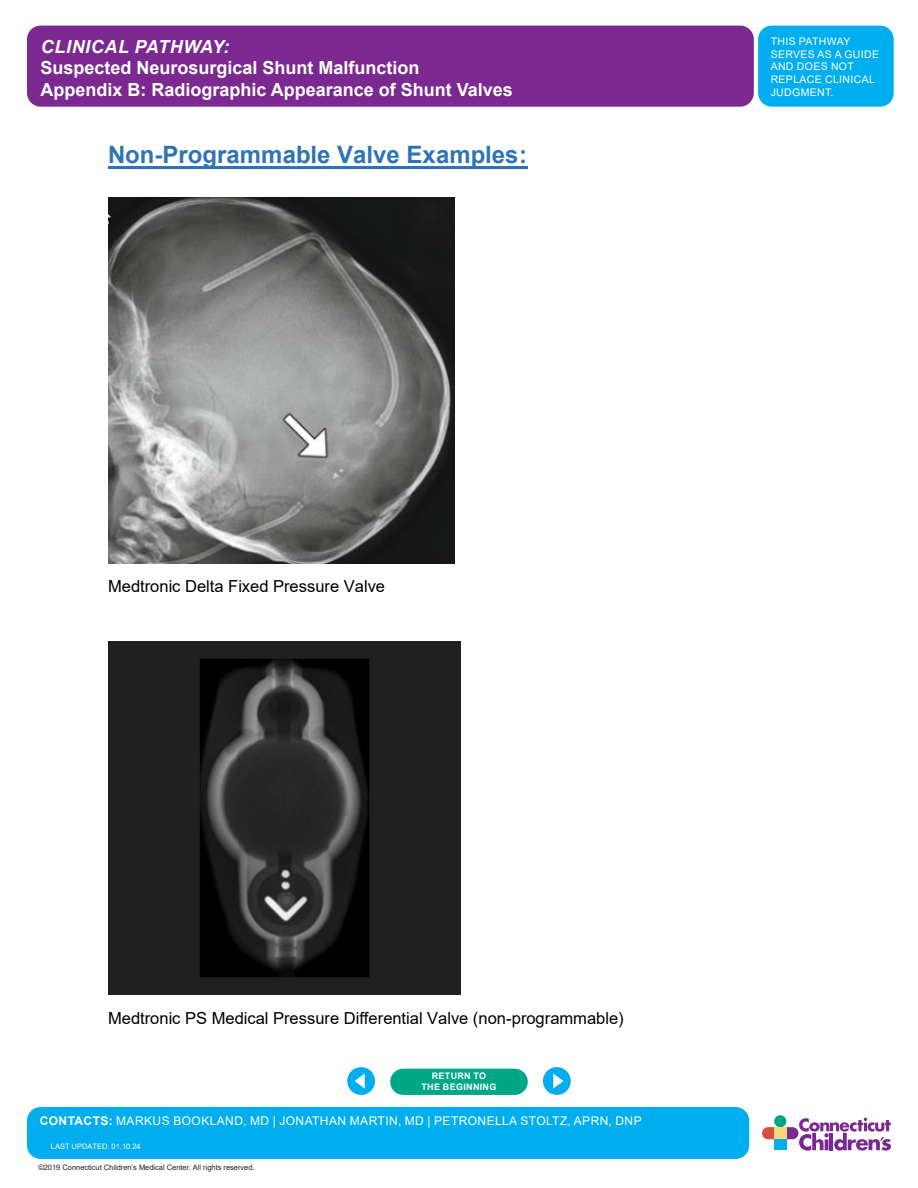
<style>
.page{position:relative;width:918px;height:1188px;background:#fff}
.page>*{position:absolute;margin:0;border:0;box-sizing:border-box;transform-origin:0 0}
.t1{font:700 24px "Arial";color:#2e74b5}
.t2{font:700 18px "Arial";color:#fff}
.t3{font:italic 700 18px "Arial";letter-spacing:.035em;color:#fff}
.t4{font:16.5px "Arial";color:#000}
.t5{font:12px "Arial";letter-spacing:.035em;color:#fff}
.t6{font:10.5px/12.6px "Arial";letter-spacing:.035em;color:#fff}
.t7{font:700 9px "Arial";letter-spacing:.035em;color:#fff}
.t8{font:7.5px "Arial";letter-spacing:-.005em;color:#231f20}
.t9{font:7.5px "Arial";color:#fff}
.s1{font-weight:700}
.s2{font-style:inherit}
</style>
<div class="page">
<svg style="left:762px;top:1115px;width:129px;height:36px"></svg>
<div style="left:774px;top:1127px;width:12px;height:12px;background:#fed77d"></div>
<div style="left:774px;top:1139px;width:12px;height:11px;background:#00aeef"></div>
<div style="left:27px;top:26px;width:727px;height:81px;background:#7b2991;border-radius:14px"></div>
<div style="left:758px;top:26px;width:136px;height:81px;background:#00aeef;border-radius:14px"></div>
<div style="left:27px;top:1107px;width:722px;height:52px;background:#00aeef;border-radius:14px"></div>
<hr style="left:108px;top:166px;width:419px;height:2px;background:#2e74b5">
<img style="left:108px;top:198px;width:346px;height:365px">
<img style="left:108px;top:642px;width:353px;height:352px">
<div style="left:390px;top:1069px;width:138px;height:26px;background:#00a786;border-radius:13px"></div>
<div style="left:347px;top:1067px;width:28px;height:28px;background:#00aeef;border-radius:50%"></div>
<div style="left:543px;top:1067px;width:28px;height:28px;background:#00aeef;border-radius:50%"></div>
<svg style="left:553px;top:1073px;width:10px;height:16px"></svg>
<svg style="left:355px;top:1073px;width:10px;height:16px"></svg>
<p class="t3" style="left:41px;top:34px;width:190px">CLINICAL PATHWAY:</p>
<p class="t2" style="left:40px;top:55px;width:381px">Suspected Neurosurgical Shunt Malfunction</p>
<p class="t2" style="left:40px;top:77px;width:474px">Appendix B: Radiographic Appearance of Shunt Valves</p>
<p class="t1" style="left:108px;top:138px;width:420px">Non-Programmable Valve Examples:</p>
<p class="t4" style="left:108px;top:575px;width:279px">Medtronic Delta Fixed Pressure Valve</p>
<p class="t6" style="left:771px;top:35px;width:110px">THIS PATHWAY<br>SERVES AS A GUIDE<br>AND DOES NOT<br>REPLACE CLINICAL<br>JUDGMENT.</p>
<p class="t4" style="left:108px;top:1007px;width:517px">Medtronic PS Medical Pressure Differential Valve (non-programmable)</p>
<p class="t7" style="left:432px;top:1070px;width:56px">RETURN TO</p>
<p class="t7" style="left:422px;top:1080px;width:76px">THE BEGINNING</p>
<p class="t5" style="left:40px;top:1112px;width:603px"><span class="s1">CONTACTS:</span> MARKUS BOOKLAND, MD | JONATHAN MARTIN, MD | PETRONELLA STOLTZ, APRN, DNP</p>
<p class="t9" style="left:51px;top:1142px;width:91px">LAST UPDATED: 0<span class="s2">1</span>.<span class="s2">10</span>.2<span class="s2">4</span></p>
<p class="t8" style="left:38px;top:1162px;width:218px">©2019 Connecticut Children’s Medical Center. All rights reserved.</p>
</div>
